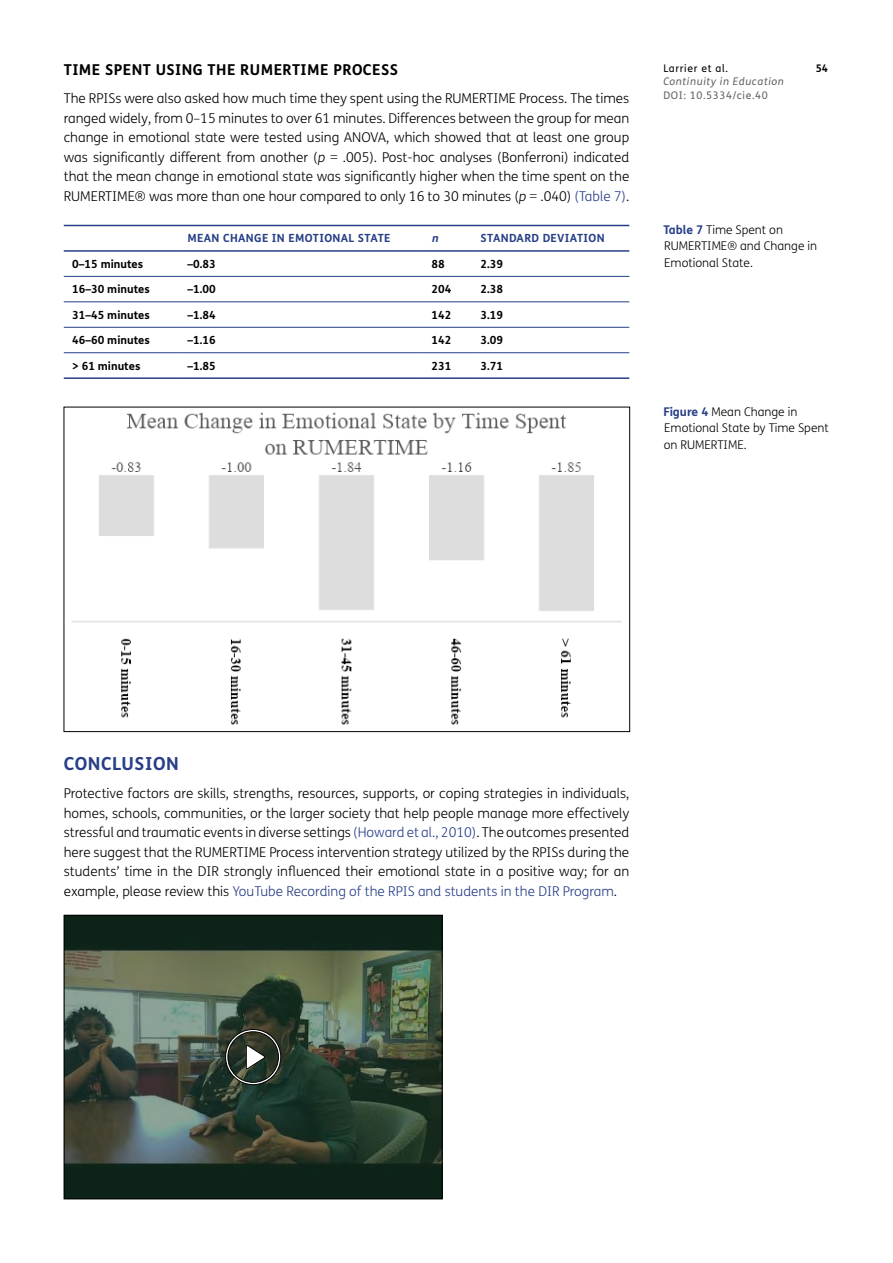
<style>
.page{position:relative;width:893px;height:1263px;background:#fff}
.page>*{position:absolute;margin:0;border:0;box-sizing:border-box;transform-origin:0 0}
.t1{font:700 18px "FS Me";letter-spacing:.03em;color:#273f87}
.t2{font:700 15px "FS Me";letter-spacing:.03em;color:#000}
.Body_Copy{font:300 13.5px/19.5px "FS Me";color:#000;text-align:justify}
.Figure_copy{font:300 12px/16.5px "FS Me";color:#000}
.Table_Copy{font:700 11.25px "FS Me";color:#000}
.Table_Headings{font:700 11.25px "FS Me";letter-spacing:.03em;color:#273f87}
.Table_Headings-2{font:italic 700 11.25px "FS Me";color:#273f87}
.t3{font:italic 10.5px "FS Me";letter-spacing:.06em;color:#646363}
.t4{font:10.5px "FS Me";letter-spacing:.06em;color:#646363}
.t5{font:10.5px "FS Me";letter-spacing:.06em;color:#000}
.t6{font:700 10.5px "FS Me";color:#000}
.s1{font-style:italic}
.s2{color:#273f87}
.s3{font-weight:700;color:#273f87}
</style>
<div class="page">
<hr style="left:64px;top:225px;width:115px;height:1px;background:#273f87">
<hr style="left:179px;top:225px;width:244px;height:1px;background:#273f87">
<hr style="left:423px;top:225px;width:49px;height:1px;background:#273f87">
<hr style="left:472px;top:225px;width:157px;height:1px;background:#273f87">
<hr style="left:64px;top:250px;width:115px;height:2px;background:#273f87">
<hr style="left:179px;top:250px;width:244px;height:2px;background:#273f87">
<hr style="left:423px;top:250px;width:49px;height:2px;background:#273f87">
<hr style="left:472px;top:250px;width:157px;height:2px;background:#273f87">
<hr style="left:64px;top:276px;width:115px;height:1px;background:#273f87">
<hr style="left:179px;top:276px;width:244px;height:1px;background:#273f87">
<hr style="left:423px;top:276px;width:49px;height:1px;background:#273f87">
<hr style="left:472px;top:276px;width:157px;height:1px;background:#273f87">
<hr style="left:64px;top:301px;width:115px;height:1px;background:#273f87">
<hr style="left:179px;top:301px;width:244px;height:1px;background:#273f87">
<hr style="left:423px;top:301px;width:49px;height:1px;background:#273f87">
<hr style="left:472px;top:301px;width:157px;height:1px;background:#273f87">
<hr style="left:64px;top:327px;width:115px;height:1px;background:#273f87">
<hr style="left:179px;top:327px;width:244px;height:1px;background:#273f87">
<hr style="left:423px;top:327px;width:49px;height:1px;background:#273f87">
<hr style="left:472px;top:327px;width:157px;height:1px;background:#273f87">
<hr style="left:64px;top:352px;width:115px;height:1px;background:#273f87">
<hr style="left:179px;top:352px;width:244px;height:1px;background:#273f87">
<hr style="left:423px;top:352px;width:49px;height:1px;background:#273f87">
<hr style="left:472px;top:352px;width:157px;height:1px;background:#273f87">
<hr style="left:64px;top:377px;width:115px;height:2px;background:#273f87">
<hr style="left:179px;top:377px;width:244px;height:2px;background:#273f87">
<hr style="left:423px;top:377px;width:49px;height:2px;background:#273f87">
<hr style="left:472px;top:377px;width:157px;height:2px;background:#273f87">
<img style="left:71px;top:412px;width:551px;height:313px">
<svg style="left:66px;top:917px;width:375px;height:280px;background:#3a4b3c"></svg>
<div style="left:64px;top:915px;width:379px;height:284px;border:1px solid #000"></div>
<svg style="left:225px;top:1029px;width:56px;height:56px;background:#434c41"></svg>
<h2 class="t2" style="left:64px;top:60px;width:336px">TIME SPENT USING THE RUMERTIME PROCESS</h2>
<p class="Body_Copy" style="left:64px;top:89px;width:567px">The RPISs were also asked how much time they spent using the RUMERTIME Process. The times ranged widely, from 0–15 minutes to over 61 minutes. Differences between the group for mean change in emotional state were tested using ANOVA, which showed that at least one group was significantly different from another (<span class="s1">p</span> = .005). Post-hoc analyses (Bonferroni) indicated that the mean change in emotional state was significantly higher when the time spent on the RUMERTIME® was more than one hour compared to only 16 to 30 minutes (<span class="s1">p</span> = .040) <span class="s2">(Table 7)</span>.</p>
<h2 class="Table_Headings" style="left:187px;top:231px;width:204px">MEAN CHANGE IN EMOTIONAL STATE</h2>
<h2 class="Table_Headings-2" style="left:432px;top:231px;width:11px">n</h2>
<h2 class="Table_Headings" style="left:481px;top:231px;width:126px">STANDARD DEVIATION</h2>
<p class="Table_Copy" style="left:72px;top:257px;width:72px">0–15 minutes</p>
<p class="Table_Copy" style="left:187px;top:257px;width:30px">–0.83</p>
<p class="Table_Copy" style="left:432px;top:257px;width:15px">88</p>
<p class="Table_Copy" style="left:481px;top:257px;width:24px">2.39</p>
<p class="Table_Copy" style="left:72px;top:282px;width:79px">16–30 minutes</p>
<p class="Table_Copy" style="left:187px;top:282px;width:30px">–1.00</p>
<p class="Table_Copy" style="left:432px;top:282px;width:21px">204</p>
<p class="Table_Copy" style="left:481px;top:282px;width:24px">2.38</p>
<p class="Table_Copy" style="left:72px;top:308px;width:79px">31–45 minutes</p>
<p class="Table_Copy" style="left:187px;top:308px;width:30px">–1.84</p>
<p class="Table_Copy" style="left:432px;top:308px;width:21px">142</p>
<p class="Table_Copy" style="left:481px;top:308px;width:24px">3.19</p>
<p class="Table_Copy" style="left:72px;top:333px;width:79px">46–60 minutes</p>
<p class="Table_Copy" style="left:187px;top:333px;width:30px">–1.16</p>
<p class="Table_Copy" style="left:432px;top:333px;width:21px">142</p>
<p class="Table_Copy" style="left:481px;top:333px;width:24px">3.09</p>
<p class="Table_Copy" style="left:72px;top:359px;width:70px">&gt; 61 minutes</p>
<p class="Table_Copy" style="left:187px;top:359px;width:30px">–1.85</p>
<p class="Table_Copy" style="left:432px;top:359px;width:21px">231</p>
<p class="Table_Copy" style="left:481px;top:359px;width:24px">3.71</p>
<p class="t5" style="left:663px;top:62px;width:66px">Larrier et al.</p>
<p class="t6" style="left:816px;top:61px;width:14px">54</p>
<p class="t3" style="left:663px;top:75px;width:122px">Continuity in Education</p>
<p class="t4" style="left:663px;top:89px;width:106px">DOI: 10.5334/cie.40</p>
<p class="Figure_copy" style="left:663px;top:222px;width:155px"><span class="s3">Table 7</span> Time Spent on<br>RUMERTIME® and Change in<br>Emotional State.</p>
<p class="Figure_copy" style="left:663px;top:404px;width:167px"><span class="s3">Figure 4</span> Mean Change in<br>Emotional State by Time Spent on RUMERTIME.</p>
<h1 class="t1" style="left:64px;top:753px;width:117px">CONCLUSION</h1>
<p class="Body_Copy" style="left:64px;top:784px;width:567px">Protective factors are skills, strengths, resources, supports, or coping strategies in individuals, homes, schools, communities, or the larger society that help people manage more effectively stressful and traumatic events in diverse settings <span class="s2">(Howard et al., 2010)</span>. The outcomes presented here suggest that the RUMERTIME Process intervention strategy utilized by the RPISs during the students’ time in the DIR strongly influenced their emotional state in a positive way; for an example, please review this <span class="s2">YouTube Recording of the RPIS and students in the DIR Program</span>.</p>
</div>
